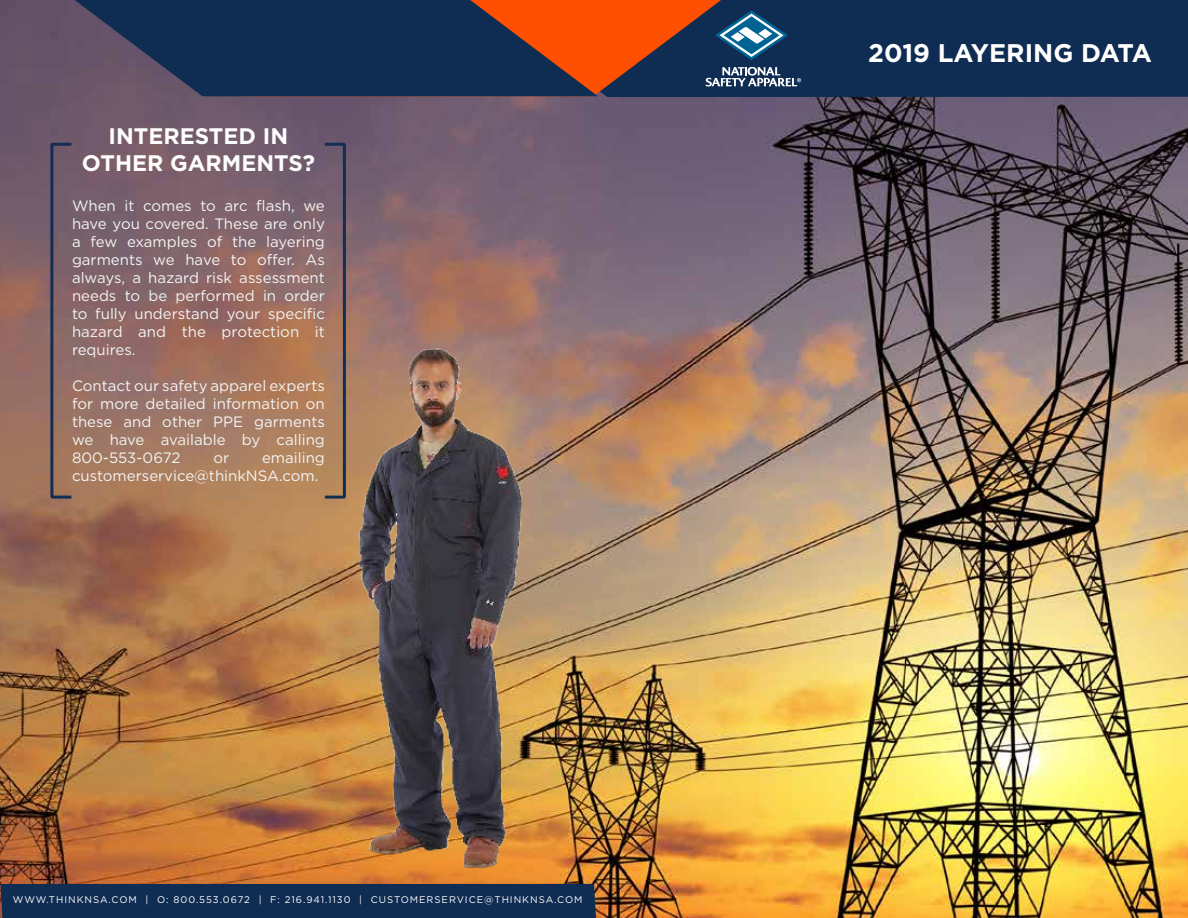
<style>
.page{position:relative;width:1188px;height:918px;background:#fff}
.page>*{position:absolute;margin:0;border:0;box-sizing:border-box;transform-origin:0 0}
.t1{font:700 25.5px "Gotham";color:#fff}
.t2{font:700 22.5px/27px "Gotham";color:#fdfdfd;text-align:center}
.t3{font:15px/18px "Gotham";color:#f3f4f4;text-align:justify}
.t4{font:9.6px "Gotham";letter-spacing:.1em;color:#fff}
</style>
<div class="page">
<img style="left:0;top:0;width:1188px;height:918px">
<div style="left:479px;top:0;width:709px;height:97px;background:#0f2c52"></div>
<svg style="left:598px;top:0;width:123px;height:96px;background:#893e28"></svg>
<svg style="left:75px;top:0;width:523px;height:96px;background:#37354a"></svg>
<svg style="left:715px;top:10px;width:73px;height:50px;background:#346385"></svg>
<svg style="left:705px;top:67px;width:96px;height:20px"></svg>
<svg style="left:0;top:884px;width:639px;height:34px;background:#182e4e"></svg>
<div style="left:50px;top:143px;width:21px;height:356px;border:3px solid #142d52"></div>
<div style="left:325px;top:143px;width:21px;height:356px;border:3px solid #142d52"></div>
<img style="left:269px;top:340px;width:358px;height:528px">
<h2 class="t2" style="left:82px;top:122px;width:234px">INTERESTED IN<br>OTHER GARMENTS?</h2>
<p class="t3" style="left:72px;top:196px;width:254px">When it comes to arc flash, we have you covered. These are only a few examples of the layering garments we have to offer. As always, a hazard risk assessment needs to be performed in order to fully understand your specific hazard and the protection it requires.</p>
<p class="t3" style="left:72px;top:376px;width:254px">Contact our safety apparel experts for more detailed information on these and other PPE garments we have available by calling 800-553-0672</p>
<p class="t3" style="left:72px;top:448px;width:254px;text-indent:190px">emailing customerservice@thinkNSA.com.</p>
<p class="t3" style="left:213px;top:448px;width:17px">or</p>
<p class="t4" style="left:13px;top:894px;width:571px">WWW.THINKNSA.COM | O: 800.553.0672 | F: 216.941.1130 | CUSTOMERSERVICE@THINKNSA.COM</p>
<h1 class="t1" style="left:868px;top:36px;width:285px">2019 LAYERING DATA</h1>
</div>
